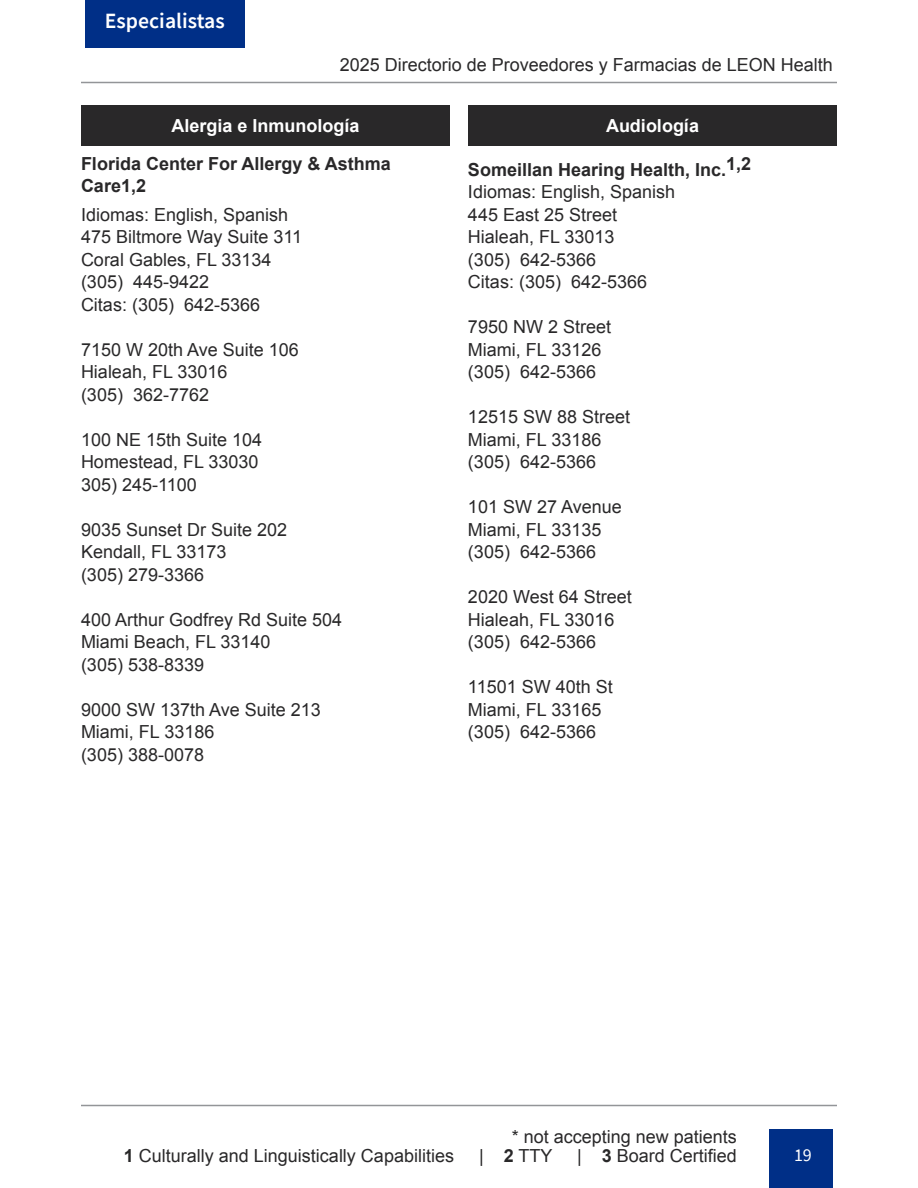
<style>
.page{position:relative;width:918px;height:1188px;background:#fff}
.page>*{position:absolute;margin:0;border:0;box-sizing:border-box;transform-origin:0 0}
.t1{font:600 21.75px "Source Sans Pro";color:#fff}
.t2{font:18px/22.5px "Arial";color:#292829}
.t3{font:700 18px/37.7px "Arial";color:#292829}
.t4{font:700 18px "Arial";color:#fff}
.t5{font:18px "Source Sans Pro";color:#fff}
.s1{color:#fff}
.s2{font-weight:700}
</style>
<div class="page">
<div style="left:770px;top:1129px;width:63px;height:59px;background:#002f87"></div>
<div style="left:85px;top:0;width:160px;height:48px;background:#002f87"></div>
<hr style="left:81px;top:82px;width:756px;height:1px;background:#939598">
<hr style="left:81px;top:1105px;width:756px;height:1px;background:#939598">
<div style="left:81px;top:105px;width:369px;height:41px;background:#292829"></div>
<div style="left:468px;top:105px;width:369px;height:41px;background:#292829"></div>
<p class="t1" style="left:105px;top:6px;width:121px">Especialistas</p>
<p class="t2" style="left:340px;top:54px;width:495px">2025 Directorio de Proveedores y Farmacias de LEON Health</p>
<p class="t3" style="left:81px;top:108px;width:311px;text-indent:90px"><span class="s1">Alergia e Inmunología<br></span>Florida Center For Allergy &amp; Asthma</p>
<p class="t3" style="left:81px;top:168px;width:67px">Care1,2</p>
<p class="t2" style="left:81px;top:203px;width:223px">Idiomas: English, Spanish<br>475 Biltmore Way Suite 311</p>
<p class="t2" style="left:81px;top:248px;width:192px">Coral Gables, FL 33134 (305) 445-9422<br>Citas: (305) 642-5366</p>
<p class="t2" style="left:81px;top:338px;width:219px">7150 W 20th Ave Suite 106<br>Hialeah, FL 33016<br>(305) 362-7762</p>
<p class="t2" style="left:81px;top:428px;width:183px">100 NE 15th Suite 104<br>Homestead, FL 33030<br>305) 245-1100</p>
<p class="t2" style="left:81px;top:518px;width:208px">9035 Sunset Dr Suite 202<br>Kendall, FL 33173<br>(305) 279-3366</p>
<p class="t2" style="left:81px;top:608px;width:263px">400 Arthur Godfrey Rd Suite 504<br>Miami Beach, FL 33140<br>(305) 538-8339</p>
<p class="t2" style="left:81px;top:698px;width:241px">9000 SW 137th Ave Suite 213<br>Miami, FL 33186<br>(305) 388-0078</p>
<p class="t4" style="left:606px;top:114px;width:95px">Audiología</p>
<p class="t3" style="left:468px;top:151px;width:285px">Someillan Hearing Health, Inc.1,2</p>
<p class="t2" style="left:468px;top:181px;width:209px">Idiomas: English, Spanish<br>445 East 25 Street<br>Hialeah, FL 33013<br>(305) 642-5366<br>Citas: (305) 642-5366</p>
<p class="t2" style="left:468px;top:316px;width:145px">7950 NW 2 Street<br>Miami, FL 33126 (305) 642-5366</p>
<p class="t2" style="left:468px;top:406px;width:164px">12515 SW 88 Street<br>Miami, FL 33186 (305) 642-5366</p>
<p class="t2" style="left:468px;top:496px;width:155px">101 SW 27 Avenue<br>Miami, FL 33135 (305) 642-5366</p>
<p class="t2" style="left:468px;top:586px;width:165px">2020 West 64 Street<br>Hialeah, FL 33016 (305) 642-5366</p>
<p class="t2" style="left:468px;top:676px;width:146px">11501 SW 40th St<br>Miami, FL 33165 (305) 642-5366</p>
<p class="t2" style="left:512px;top:1125px;width:227px">* not accepting new patients</p>
<p class="t2" style="left:124px;top:1145px;width:332px"><span class="s2">1</span> Culturally and Linguistically Capabilities</p>
<p class="t2" style="left:479px;top:1145px;width:75px">| <span class="s2">2</span> TTY</p>
<p class="t2" style="left:577px;top:1145px;width:161px">| <span class="s2">3</span> Board Certified</p>
<p class="t5" style="left:794px;top:1143px;width:19px">19</p>
</div>
